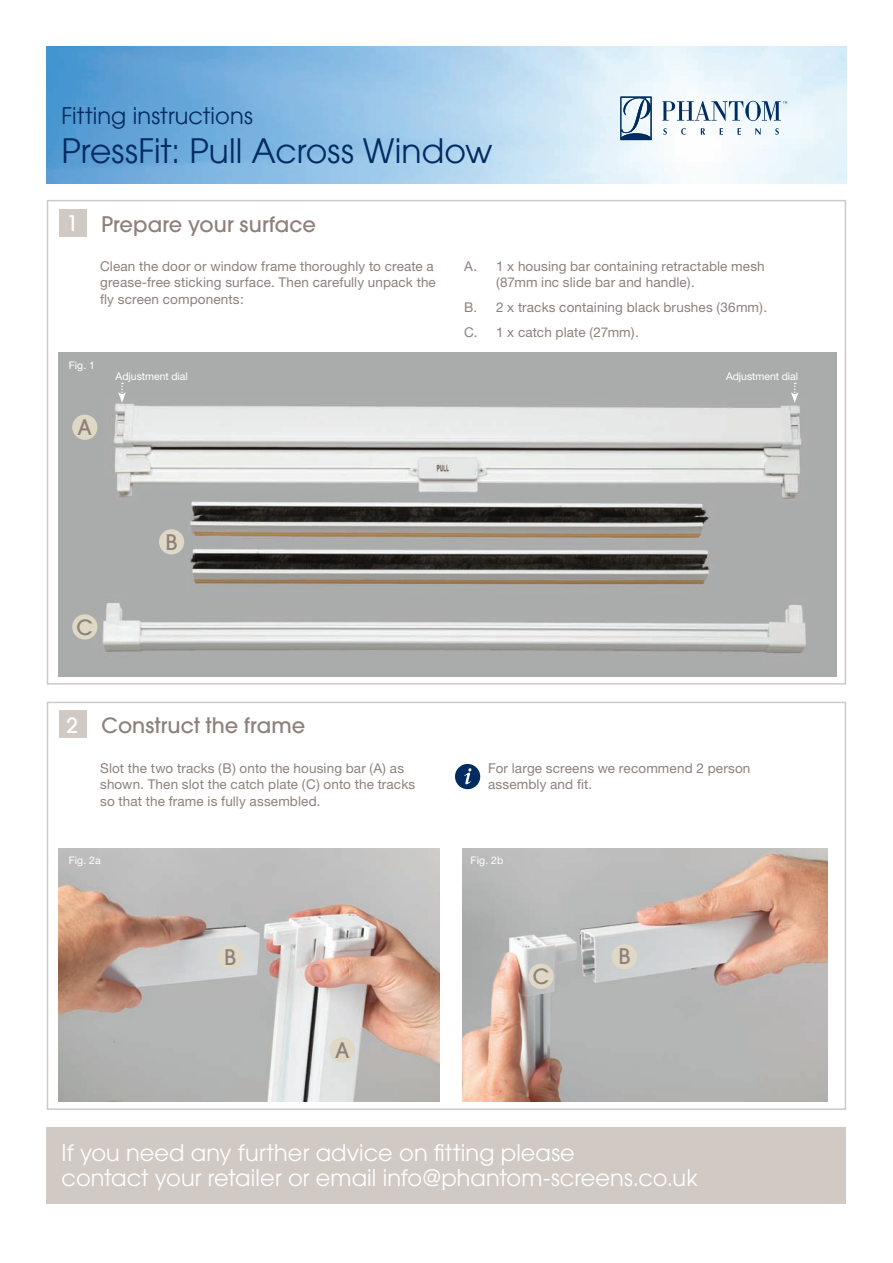
<style>
.page{position:relative;width:893px;height:1263px;background:#fff}
.page>*{position:absolute;margin:0;border:0;box-sizing:border-box;transform-origin:0 0}
._10_Intro_copy{font:33px "Avant Garde";color:#002c62}
._10_Intro_copy-2{font:22.5px "Avant Garde";letter-spacing:.005em;color:#fff}
._10_Intro_copy-3{font:22.5px "Avant Garde";letter-spacing:.005em;color:#002c62}
._10_Intro_copy-4{font:500 21px "Avant Garde";letter-spacing:.005em;color:#8e807b}
._10_Intro_copy-5{font:500 21px "Avant Garde";color:#fff}
._10_Intro_copy-6{font:13.5px/16.5px "Helvetica Neue";letter-spacing:.01em;color:#8e807b}
._10_Intro_copy-7{font:10.5px "Helvetica Neue";color:#fff}
</style>
<div class="page">
<img style="left:47px;top:47px;width:799px;height:136px">
<svg style="left:663px;top:128px;width:4px;height:7px"></svg>
<svg style="left:681px;top:128px;width:5px;height:7px"></svg>
<svg style="left:701px;top:128px;width:4px;height:7px"></svg>
<svg style="left:720px;top:128px;width:3px;height:7px"></svg>
<svg style="left:738px;top:128px;width:3px;height:7px"></svg>
<svg style="left:755px;top:128px;width:6px;height:7px"></svg>
<svg style="left:775px;top:128px;width:4px;height:7px"></svg>
<svg style="left:620px;top:97px;width:32px;height:43px"></svg>
<svg style="left:662px;top:101px;width:125px;height:20px"></svg>
<div style="left:59px;top:209px;width:28px;height:27px;background:#d0c9c4"></div>
<img style="left:59px;top:353px;width:778px;height:323px">
<div style="left:72px;top:415px;width:25px;height:25px;background:#ded8c4;border-radius:50%"></div>
<div style="left:72px;top:614px;width:25px;height:25px;background:#ded8c4;border-radius:50%"></div>
<div style="left:159px;top:529px;width:25px;height:25px;background:#ded8c4;border-radius:50%"></div>
<div style="left:47px;top:702px;width:799px;height:408px;border:2px solid #d0c9c4"></div>
<div style="left:59px;top:710px;width:28px;height:28px;background:#d0c9c4"></div>
<img style="left:462px;top:848px;width:365px;height:253px">
<img style="left:59px;top:848px;width:381px;height:253px">
<div style="left:455px;top:764px;width:25px;height:25px;background:#002c62;border-radius:50%"></div>
<svg style="left:464px;top:768px;width:7px;height:16px"></svg>
<div style="left:330px;top:1037px;width:25px;height:25px;background:#ded8c4;border-radius:50%"></div>
<div style="left:218px;top:944px;width:25px;height:26px;background:#ded8c4;border-radius:50%"></div>
<div style="left:612px;top:944px;width:25px;height:25px;background:#ded8c4;border-radius:50%"></div>
<svg style="left:118px;top:383px;width:8px;height:20px"></svg>
<svg style="left:791px;top:383px;width:7px;height:20px"></svg>
<div style="left:47px;top:1127px;width:799px;height:76px;background:#d0c9c4"></div>
<div style="left:528px;top:963px;width:26px;height:26px;background:#ded8c4;border-radius:50%"></div>
<p class="_10_Intro_copy-3" style="left:62px;top:103px;width:193px">Fitting instructions</p>
<p class="_10_Intro_copy" style="left:62px;top:132px;width:432px">PressFit: Pull Across Window</p>
<p class="_10_Intro_copy-5" style="left:67px;top:211px;width:13px">1</p>
<p class="_10_Intro_copy-4" style="left:102px;top:211px;width:216px">Prepare your surface</p>
<p class="_10_Intro_copy-6" style="left:100px;top:257px;width:337px">Clean the door or window frame thoroughly to create a grease-free sticking surface. Then carefully unpack the fly screen components:</p>
<p class="_10_Intro_copy-6" style="left:496px;top:257px;width:270px;text-indent:-32px">A. 1 x housing bar containing retractable mesh (87mm inc slide bar and handle).</p>
<p class="_10_Intro_copy-6" style="left:464px;top:299px;width:305px">B. 2 x tracks containing black brushes (36mm).</p>
<p class="_10_Intro_copy-6" style="left:464px;top:324px;width:176px">C. 1 x catch plate (27mm).</p>
<p class="_10_Intro_copy-7" style="left:69px;top:359px;width:28px">Fig. 1</p>
<p class="_10_Intro_copy-4" style="left:78px;top:414px;width:16px">A</p>
<p class="_10_Intro_copy-7" style="left:116px;top:370px;width:74px">Adjustment dial</p>
<p class="_10_Intro_copy-7" style="left:726px;top:370px;width:74px">Adjustment dial</p>
<p class="_10_Intro_copy-4" style="left:77px;top:614px;width:18px">C</p>
<p class="_10_Intro_copy-4" style="left:165px;top:529px;width:14px">B</p>
<p class="_10_Intro_copy-5" style="left:67px;top:712px;width:13px">2</p>
<p class="_10_Intro_copy-4" style="left:102px;top:712px;width:205px">Construct the frame</p>
<p class="_10_Intro_copy-6" style="left:100px;top:760px;width:316px">Slot the two tracks (B) onto the housing bar (A) as shown. Then slot the catch plate (C) onto the tracks so that the frame is fully assembled.</p>
<p class="_10_Intro_copy-6" style="left:488px;top:760px;width:264px">For large screens we recommend 2 person assembly and fit.</p>
<p class="_10_Intro_copy-7" style="left:69px;top:853px;width:34px">Fig. 2a</p>
<p class="_10_Intro_copy-7" style="left:471px;top:853px;width:34px">Fig. 2b</p>
<p class="_10_Intro_copy-4" style="left:224px;top:944px;width:14px">B</p>
<p class="_10_Intro_copy-4" style="left:618px;top:944px;width:14px">B</p>
<p class="_10_Intro_copy-4" style="left:335px;top:1037px;width:16px">A</p>
<p class="_10_Intro_copy-4" style="left:533px;top:963px;width:18px">C</p>
<p class="_10_Intro_copy-2" style="left:62px;top:1139px;width:515px">If you need any further advice on fitting please</p>
<p class="_10_Intro_copy-2" style="left:62px;top:1165px;width:637px">contact your retailer or email info@phantom-screens.co.uk</p>
</div>
